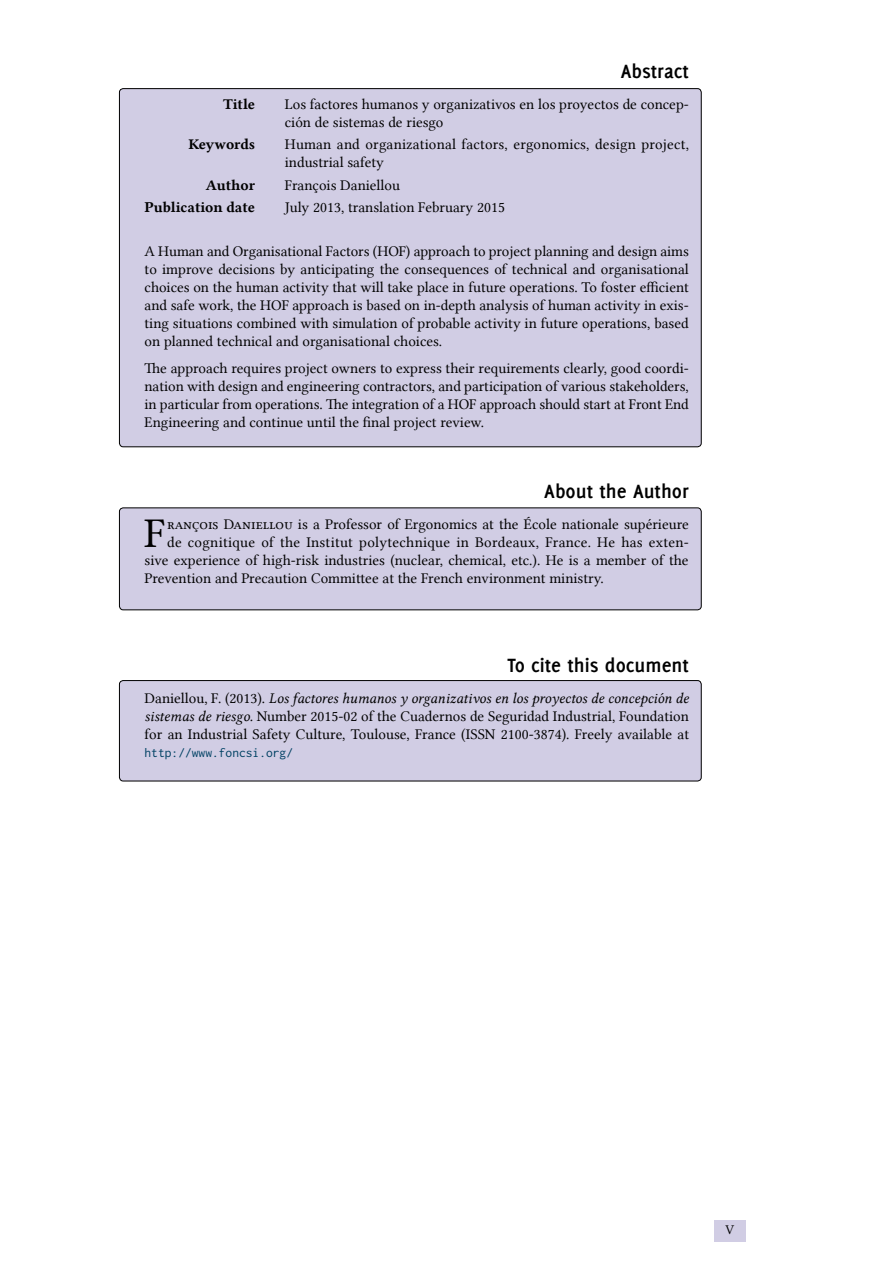
<style>
.page{position:relative;width:893px;height:1263px;background:#fff}
.page>*{position:absolute;margin:0;border:0;box-sizing:border-box;transform-origin:0 0}
.t1{font:42.75px "Lin Libertine";color:#000}
.t2{font:700 21px "Delicious";color:#000}
.t3{font:15px/18px "Lin Libertine";color:#000}
.t4{font:15px "Lin Libertine I";color:#000}
.t5{font:15px "Lin Libertine";letter-spacing:.02em;color:#000}
.t6{font:15px "Lin Libertine B";color:#000}
.t7{font:13.5px "Inconsolata";color:#004163}
.t8{font:13.5px "Lin Libertine";color:#000}
.s1{font-family:"Lin Libertine"}
.s2{font-family:"Lin Libertine I"}
</style>
<div class="page">
<div style="left:714px;top:1220px;width:32px;height:22px;background:#d1cde4"></div>
<div style="left:119px;top:89px;width:582px;height:358px;background:#d1cde4;border-radius:4px"></div>
<div style="left:119px;top:680px;width:582px;height:101px;background:#d1cde4;border-radius:4px"></div>
<div style="left:119px;top:680px;width:583px;height:101px;border:1px solid #000;border-radius:4px"></div>
<div style="left:119px;top:508px;width:582px;height:102px;background:#d1cde4;border-radius:4px"></div>
<div style="left:119px;top:507px;width:583px;height:103px;border:1px solid #000;border-radius:4px"></div>
<h2 class="t2" style="left:621px;top:60px;width:70px">Abstract</h2>
<p class="t6" style="left:223px;top:94px;width:34px">Title</p>
<p class="t3" style="left:285px;top:95px;width:405px">Los factores humanos y organizativos en los proyectos de concep&shy;ción de sistemas de riesgo</p>
<p class="t6" style="left:188px;top:134px;width:68px">Keywords</p>
<p class="t3" style="left:285px;top:136px;width:406px">Human and organizational factors, ergonomics, design project, industrial safety</p>
<p class="t6" style="left:206px;top:174px;width:51px">Author</p>
<p class="t3" style="left:285px;top:176px;width:117px">François Daniellou</p>
<p class="t6" style="left:145px;top:197px;width:112px">Publication date</p>
<p class="t3" style="left:285px;top:198px;width:222px">July 2013, translation February 2015</p>
<p class="t3" style="left:145px;top:243px;width:546px;text-align:justify">A Human and Organisational Factors (HOF) approach to project planning and design aims to improve decisions by anticipating the consequences of technical and organisational choices on the human activity that will take place in future operations. To foster efficient and safe work, the HOF approach is based on in-depth analysis of human activity in exis&shy;ting situations combined with simulation of probable activity in future operations, based on planned technical and organisational choices.</p>
<p class="t3" style="left:145px;top:359px;width:546px;text-align:justify">The approach requires project owners to express their requirements clearly, good coordi&shy;nation with design and engineering contractors, and participation of various stakeholders, in particular from operations. The integration of a HOF approach should start at Front End Engineering and continue until the final project review.</p>
<h2 class="t2" style="left:544px;top:479px;width:146px">About the Author</h2>
<h1 class="t1" style="left:145px;top:508px;width:22px">F</h1>
<p class="t3" style="left:167px;top:515px;width:523px">rançois Daniellou is a Professor of Ergonomics at the École nationale supérieure</p>
<p class="t5" style="left:167px;top:533px;width:523px">de cognitique of the Institut polytechnique in Bordeaux, France. He has exten-</p>
<p class="t3" style="left:145px;top:551px;width:545px">sive experience of high-risk industries (nuclear, chemical, etc.). He is a member of the</p>
<p class="t3" style="left:145px;top:569px;width:461px">Prevention and Precaution Committee at the French environment ministry.</p>
<h2 class="t2" style="left:507px;top:653px;width:183px">To cite this document</h2>
<p class="t4" style="left:145px;top:689px;width:546px"><span class="s1">Daniellou, F. (2013).</span> Los factores humanos y organizativos en los proyectos de concepción de</p>
<p class="t3" style="left:145px;top:707px;width:546px"><span class="s2">sistemas de riesgo.</span> Number 2015-02 of the Cuadernos de Seguridad Industrial, Foundation for an Industrial Safety Culture, Toulouse, France (ISSN 2100-3874). Freely available at</p>
<p class="t7" style="left:145px;top:745px;width:150px">http://www.foncsi.org/</p>
<p class="t8" style="left:726px;top:1222px;width:10px">V</p>
</div>
